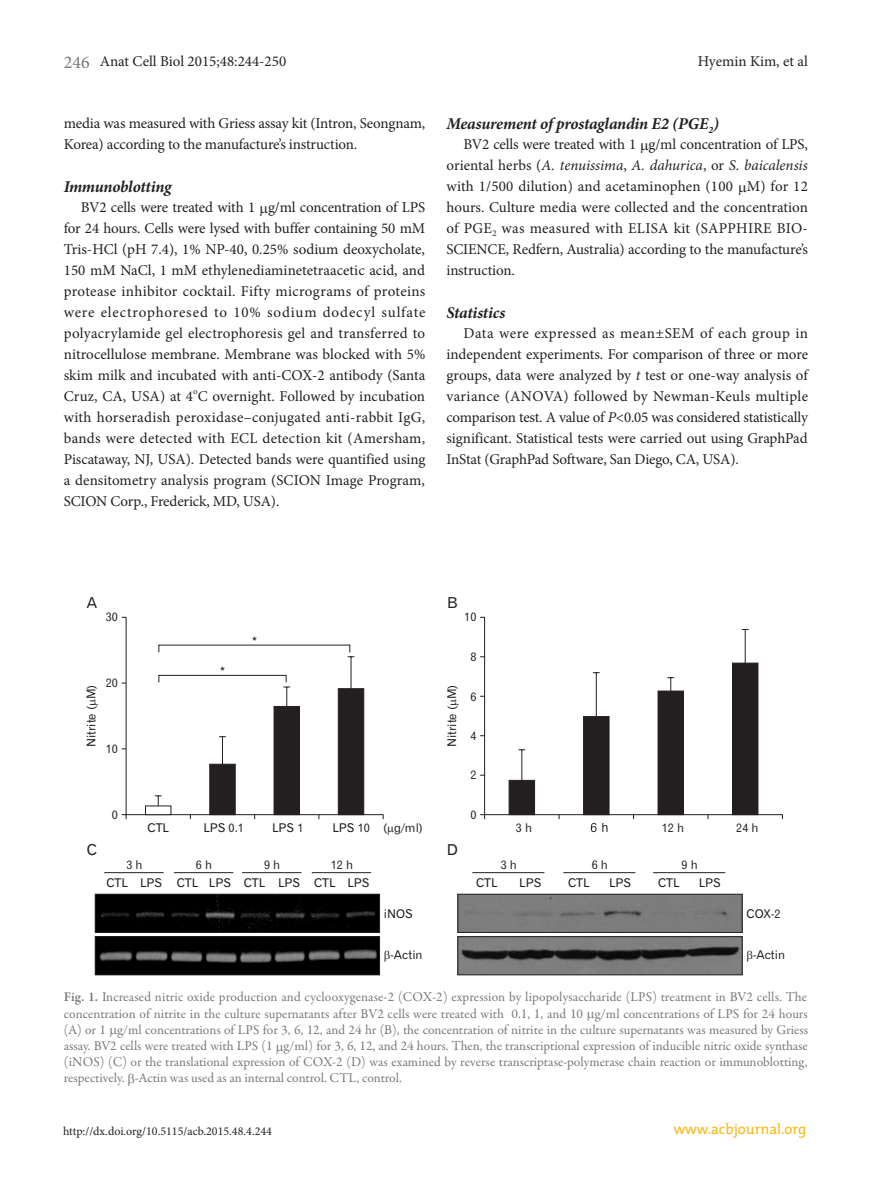
<style>
.page{position:relative;width:893px;height:1191px;background:#fff}
.page>*{position:absolute;margin:0;border:0;box-sizing:border-box;transform-origin:0 0}
.t1{font:18px "Minion Pro";color:#76787b}
.중제목{font:italic 700 16.5px "Minion Pro";letter-spacing:-.015em;color:#231f20}
.본문{font:15px/21px "Minion Pro";letter-spacing:-.005em;color:#231f20;text-align:justify}
.t2{font:15px "Gothic 720 BT Roman B";color:#231f20}
.t3{font:14.7px "The Mix";color:#fcb814}
.캡션{font:13.5px/16.2px "Garamond Premr Pro";letter-spacing:-.005em;color:#76787b;text-align:justify}
.t4{font:12.9px "Arial";color:#231f20}
.t5{font:12px "Gothic 720 BT Roman B";color:#231f20}
.t6{font:12px "Minion Pro";color:#231f20}
.본문-2{font:8.7px "Minion Pro";color:#231f20}
.s1{font-style:italic}
.s2{font-weight:600}
</style>
<div class="page">
<svg style="left:485px;top:617px;width:297px;height:198px"></svg>
<svg style="left:591px;top:823px;width:5px;height:9px"></svg>
<svg style="left:602px;top:823px;width:5px;height:9px"></svg>
<hr style="left:521px;top:750px;width:1px;height:38px;background:#231f20">
<div style="left:509px;top:780px;width:26px;height:35px;background:#231f20"></div>
<hr style="left:596px;top:672px;width:1px;height:56px;background:#231f20">
<div style="left:583px;top:716px;width:26px;height:99px;background:#231f20"></div>
<hr style="left:670px;top:677px;width:1px;height:32px;background:#231f20">
<div style="left:658px;top:690px;width:26px;height:125px;background:#231f20"></div>
<hr style="left:745px;top:629px;width:1px;height:55px;background:#231f20">
<div style="left:732px;top:662px;width:26px;height:153px;background:#231f20"></div>
<svg style="left:121px;top:616px;width:364px;height:199px"></svg>
<svg style="left:155px;top:795px;width:7px;height:10px"></svg>
<div style="left:145px;top:805px;width:26px;height:10px;background:#fff;border:1px solid #231f20"></div>
<div style="left:209px;top:764px;width:27px;height:51px;background:#231f20;border:1px solid #231f20"></div>
<hr style="left:286px;top:687px;width:1px;height:30px;background:#231f20">
<div style="left:274px;top:706px;width:26px;height:109px;background:#231f20"></div>
<hr style="left:351px;top:657px;width:1px;height:41px;background:#231f20">
<div style="left:338px;top:688px;width:26px;height:127px;background:#231f20;border:1px solid #231f20"></div>
<hr style="left:222px;top:736px;width:1px;height:40px;background:#231f20">
<svg style="left:158px;top:644px;width:196px;height:43px"></svg>
<hr style="left:104px;top:872px;width:60px;height:1px;background:#231f20">
<hr style="left:174px;top:872px;width:59px;height:1px;background:#231f20">
<hr style="left:242px;top:872px;width:59px;height:1px;background:#231f20">
<hr style="left:312px;top:872px;width:59px;height:1px;background:#231f20">
<hr style="left:472px;top:872px;width:72px;height:1px;background:#231f20">
<hr style="left:563px;top:872px;width:72px;height:1px;background:#231f20">
<hr style="left:653px;top:872px;width:72px;height:1px;background:#231f20">
<svg style="left:451px;top:699px;width:8px;height:6px"></svg>
<svg style="left:95px;top:893px;width:286px;height:82px"></svg>
<svg style="left:457px;top:893px;width:286px;height:82px"></svg>
<p class="t1" style="left:64px;top:50px;width:27px">246</p>
<p class="본문" style="left:100px;top:50px;width:188px">Anat Cell Biol 2015;48:244-250</p>
<p class="본문" style="left:698px;top:50px;width:111px">Hyemin Kim, et al</p>
<p class="본문" style="left:64px;top:113px;width:363px">media was measured with Griess assay kit (Intron, Seongnam,<br>Korea) according to the manufacture’s instruction.</p>
<p class="중제목" style="left:64px;top:175px;width:109px">Immunoblotting</p>
<p class="본문" style="left:64px;top:197px;width:363px;text-indent:17px">BV2 cells were treated with 1 g/ml concentration of LPS for 24 hours. Cells were lysed with buffer containing 50 mM Tris-HCl (pH 7.4), 1% NP-40, 0.25% sodium deoxycholate, 150 mM NaCl, 1 mM ethylenediaminetetraacetic acid, and protease inhibitor cocktail. Fifty micrograms of proteins were electrophoresed to 10% sodium dodecyl sulfate polyacrylamide gel electrophoresis gel and transferred to nitrocellulose membrane. Membrane was blocked with 5% skim milk and incubated with anti-COX-2 antibody (Santa Cruz, CA, USA) at 4 C overnight. Followed by incubation</p>
<p class="본문-2" style="left:193px;top:385px;width:6px">o</p>
<p class="본문" style="left:64px;top:407px;width:363px">with horseradish peroxidase–conjugated anti-rabbit IgG, bands were detected with ECL detection kit (Amersham, Piscataway, NJ, USA). Detected bands were quantified using a densitometry analysis program (SCION Image Program, SCION Corp., Frederick, MD, USA).</p>
<p class="중제목" style="left:446px;top:112px;width:274px">Measurement of prostaglandin E2 (PGE<sub>2</sub>)</p>
<p class="본문" style="left:446px;top:134px;width:363px;text-align:left;text-indent:17px">BV2 cells were treated with 1 g/ml concentration of LPS, oriental herbs (<span class="s1">A. tenuissima</span>, <span class="s1">A. dahurica</span>, or <span class="s1">S. baicalensis </span>with 1/500 dilution) and acetaminophen (100 M) for 12 hours. Culture media were collected and the concentration of PGE<sub>2</sub> was measured with ELISA kit (SAPPHIRE BIO-SCIENCE, Redfern, Australia) according to the manufacture’s instruction.</p>
<p class="중제목" style="left:446px;top:301px;width:60px">Statistics</p>
<p class="본문" style="left:446px;top:323px;width:363px;text-indent:17px">Data were expressed as mean±SEM of each group in independent experiments. For comparison of three or more groups, data were analyzed by <span class="s1">t</span> test or one-way analysis of variance (ANOVA) followed by Newman-Keuls multiple comparison test. A value of <span class="s1">P</span>&lt;0.05 was considered statistically significant. Statistical tests were carried out using GraphPad InStat (GraphPad Software, San Diego, CA, USA).</p>
<p class="t2" style="left:87px;top:597px;width:12px">A</p>
<p class="t2" style="left:447px;top:597px;width:12px">B</p>
<p class="t5" style="left:106px;top:612px;width:14px">30</p>
<p class="t5" style="left:87px;top:747px;width:64px;rotate:-90deg">Nitrite ( M)</p>
<p class="t5" style="left:106px;top:678px;width:14px">20</p>
<p class="t5" style="left:106px;top:744px;width:14px">10</p>
<p class="t5" style="left:112px;top:810px;width:8px">0</p>
<p class="t4" style="left:220px;top:663px;width:7px">*</p>
<p class="t4" style="left:252px;top:633px;width:7px">*</p>
<p class="t5" style="left:464px;top:612px;width:14px">10</p>
<p class="t5" style="left:470px;top:652px;width:8px">8</p>
<p class="t5" style="left:470px;top:691px;width:8px">6</p>
<p class="t5" style="left:470px;top:731px;width:8px">4</p>
<p class="t5" style="left:470px;top:770px;width:8px">2</p>
<p class="t5" style="left:470px;top:810px;width:8px">0</p>
<p class="t5" style="left:447px;top:747px;width:64px;rotate:-90deg">Nitrite ( M)</p>
<p class="t5" style="left:148px;top:823px;width:23px">CTL</p>
<p class="t5" style="left:203px;top:823px;width:42px">LPS 0.1</p>
<p class="t5" style="left:272px;top:823px;width:33px">LPS 1</p>
<p class="t5" style="left:333px;top:823px;width:39px">LPS 10</p>
<p class="t5" style="left:383px;top:823px;width:41px">( g/ml)</p>
<p class="t5" style="left:516px;top:823px;width:18px">3 h</p>
<p class="t5" style="left:662px;top:823px;width:24px">12 h</p>
<p class="t5" style="left:736px;top:823px;width:24px">24h</p>
<p class="t2" style="left:87px;top:844px;width:12px">C</p>
<p class="t2" style="left:447px;top:843px;width:13px">D</p>
<p class="t5" style="left:126px;top:859px;width:18px">3 h</p>
<p class="t5" style="left:196px;top:859px;width:18px">6 h</p>
<p class="t5" style="left:264px;top:859px;width:18px">9 h</p>
<p class="t5" style="left:331px;top:859px;width:24px">12 h</p>
<p class="t5" style="left:501px;top:859px;width:18px">3 h</p>
<p class="t5" style="left:592px;top:859px;width:18px">6 h</p>
<p class="t5" style="left:682px;top:859px;width:18px">9 h</p>
<p class="t5" style="left:106px;top:877px;width:57px">CTL LPS</p>
<p class="t5" style="left:177px;top:877px;width:194px">CTL LPS CTL LPS CTL LPS</p>
<p class="t5" style="left:476px;top:877px;width:23px">CTL</p>
<p class="t5" style="left:519px;top:877px;width:24px">LPS</p>
<p class="t5" style="left:568px;top:877px;width:23px">CTL</p>
<p class="t5" style="left:609px;top:877px;width:24px">LPS</p>
<p class="t5" style="left:658px;top:877px;width:23px">CTL</p>
<p class="t5" style="left:699px;top:877px;width:24px">LPS</p>
<p class="t5" style="left:384px;top:908px;width:31px">iNOS</p>
<p class="t5" style="left:390px;top:950px;width:34px">-Actin</p>
<p class="t5" style="left:746px;top:908px;width:36px">COX-2</p>
<p class="t5" style="left:753px;top:950px;width:34px">-Actin</p>
<p class="캡션" style="left:64px;top:989px;width:746px"><span class="s2">Fig. 1.</span> Increased nitric oxide production and cyclooxygenase-2 (COX-2) expression by lipopolysaccharide (LPS) treatment in BV2 cells. The concentration of nitrite in the culture supernatants after BV2 cells were treated with 0.1, 1, and 10 g/ml concentrations of LPS for 24 hours (A) or 1 g/ml concentrations of LPS for 3, 6, 12, and 24 hr (B), the concentration of nitrite in the culture supernatants was measured by Griess assay. BV2 cells were treated with LPS (1 g/ml) for 3, 6, 12, and 24 hours. Then, the transcriptional expression of inducible nitric oxide synthase (iNOS) (C) or the translational expression of COX-2 (D) was examined by reverse transcriptase-polymerase chain reaction or immunoblotting, respectively. -Actin was used as an internal control. CTL, control.</p>
<p class="t6" style="left:63px;top:1123px;width:210px">http://dx.doi.org/10.5115/acb.2015.48.4.244</p>
<p class="t3" style="left:674px;top:1117px;width:134px">www.acbjournal.org</p>
</div>
